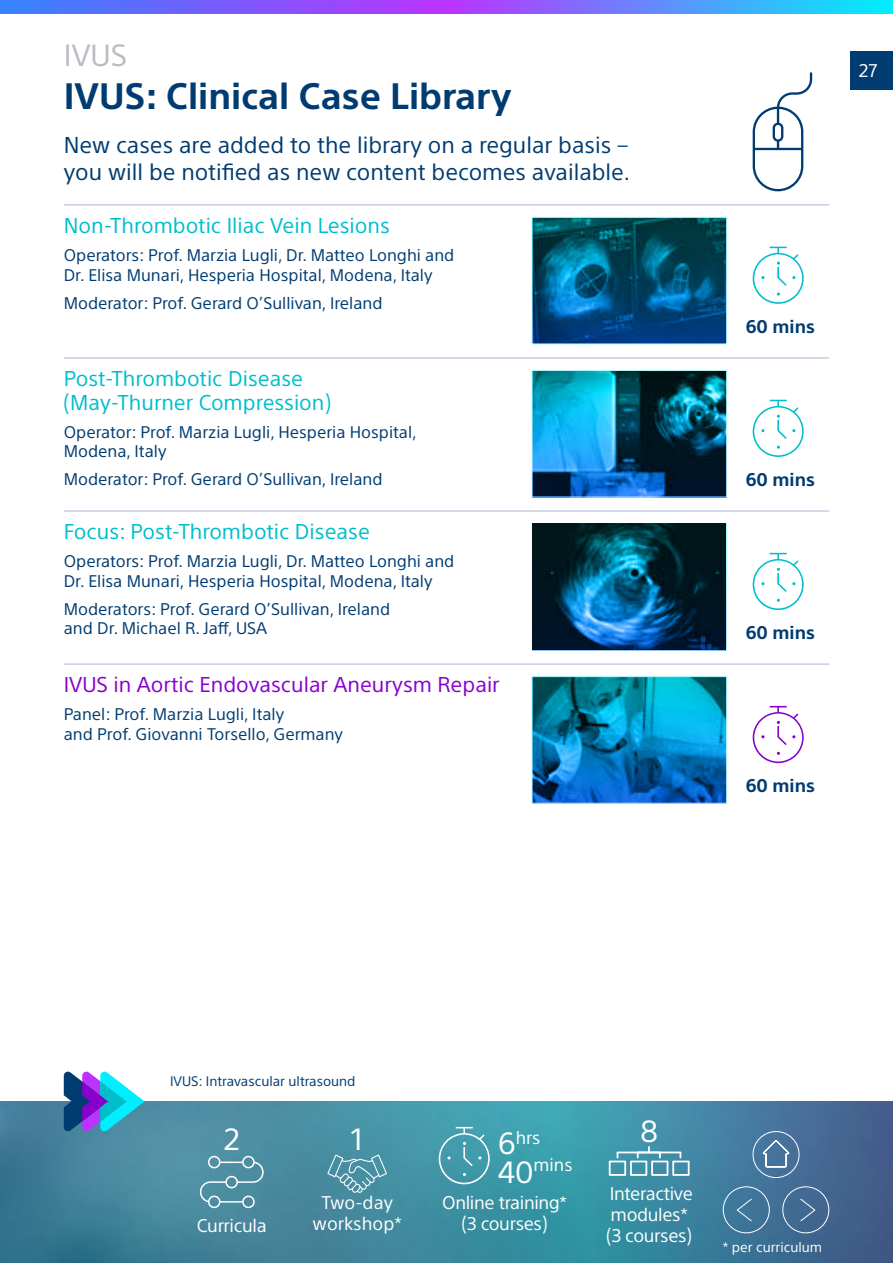
<style>
.page{position:relative;width:893px;height:1263px;background:#fff}
.page>*{position:absolute;margin:0;border:0;box-sizing:border-box;transform-origin:0 0}
.t1{font:700 36px "SST";color:#003c71}
.t2{font:30px "SST";color:#b9bdc1}
.t3{font:30px "SST";color:#fff}
.t4{font:22.5px/27px "SST";color:#003c71}
.t5{font:21px/23.7px "SST";color:#00becc}
.t6{font:21px "SST";color:#80c}
.t7{font:18px/21px "SST";letter-spacing:-.02em;color:#fff}
.t8{font:700 18px "SST";color:#003c71}
.t9{font:18px/21px "SST";color:#fff;text-align:center}
.t10{font:17.55px/27px "SST";color:#fff}
.t11{font:16.5px/19.5px "SST";color:#003c71}
.t12{font:13.5px "SST";color:#003c71}
.t13{font:13.5px "SST";color:#fff}
.s1{font-size:30px}
</style>
<div class="page">
<svg style="left:0;top:0;width:893px;height:14px;background:#6a76fe"></svg>
<svg style="left:753px;top:72px;width:59px;height:119px"></svg>
<hr style="left:64px;top:204px;width:765px;height:2px;background:#c7cfe3">
<svg style="left:752px;top:247px;width:52px;height:57px"></svg>
<svg style="left:752px;top:400px;width:52px;height:57px"></svg>
<svg style="left:752px;top:553px;width:52px;height:57px"></svg>
<svg style="left:752px;top:706px;width:52px;height:57px"></svg>
<hr style="left:64px;top:357px;width:765px;height:2px;background:#c7cfe3">
<hr style="left:64px;top:510px;width:765px;height:2px;background:#c7cfe3">
<hr style="left:64px;top:663px;width:765px;height:2px;background:#c7cfe3">
<svg style="left:533px;top:372px;width:192px;height:123px;background:#0b658c"></svg>
<div style="left:531px;top:370px;width:196px;height:127px;border:1px solid #ccfcff"></div>
<svg style="left:533px;top:219px;width:192px;height:123px;background:#004e75"></svg>
<div style="left:531px;top:217px;width:196px;height:127px;border:1px solid #ccfcff"></div>
<svg style="left:533px;top:525px;width:192px;height:124px;background:#053d5b"></svg>
<div style="left:531px;top:523px;width:196px;height:128px;border:1px solid #ccfcff"></div>
<svg style="left:533px;top:678px;width:192px;height:124px;background:#047cb3"></svg>
<div style="left:531px;top:676px;width:196px;height:128px;border:1px solid #ccfcff"></div>
<svg style="left:0;top:1101px;width:893px;height:162px;background:#41859e"></svg>
<svg style="left:64px;top:1071px;width:81px;height:60px"></svg>
<div style="left:723px;top:1186px;width:47px;height:47px;border:1px solid #fff;border-radius:50%"></div>
<svg style="left:736px;top:1198px;width:16px;height:24px"></svg>
<div style="left:782px;top:1186px;width:47px;height:47px;border:1px solid #fff;border-radius:50%"></div>
<svg style="left:800px;top:1198px;width:16px;height:24px"></svg>
<div style="left:753px;top:1131px;width:46px;height:47px;border:1px solid #fff;border-radius:50%"></div>
<svg style="left:763px;top:1140px;width:26px;height:27px"></svg>
<div style="left:850px;top:51px;width:43px;height:38px;background:#003c71"></div>
<svg style="left:609px;top:1146px;width:81px;height:30px;background:#6caabd"></svg>
<svg style="left:438px;top:1127px;width:52px;height:58px;background:#56a5b3"></svg>
<svg style="left:327px;top:1154px;width:60px;height:39px;background:#609eaf"></svg>
<svg style="left:199px;top:1161px;width:65px;height:42px;background:#5e98ab"></svg>
<div style="left:208px;top:1156px;width:12px;height:12px;border:2px solid #fff;border-radius:50%"></div>
<div style="left:242px;top:1195px;width:13px;height:13px;border:2px solid #fff;border-radius:50%"></div>
<div style="left:242px;top:1156px;width:13px;height:12px;border:2px solid #fff;border-radius:50%"></div>
<div style="left:208px;top:1195px;width:12px;height:13px;border:2px solid #fff;border-radius:50%"></div>
<h2 class="t2" style="left:64px;top:37px;width:65px">IVUS</h2>
<h1 class="t1" style="left:64px;top:74px;width:449px">IVUS: Clinical Case Library</h1>
<h3 class="t4" style="left:64px;top:132px;width:568px">New cases are added to the library on a regular basis – you will be notified as new content becomes available.</h3>
<p class="t5" style="left:64px;top:213px;width:328px">Non-Thrombotic Iliac Vein Lesions</p>
<p class="t11" style="left:64px;top:245px;width:392px">Operators: Prof. Marzia Lugli, Dr. Matteo Longhi and<br>Dr. Elisa Munari, Hesperia Hospital, Modena, Italy</p>
<p class="t11" style="left:64px;top:293px;width:320px">Moderator: Prof. Gerard O’Sullivan, Ireland</p>
<p class="t5" style="left:64px;top:367px;width:269px">Post-Thrombotic Disease (May-Thurner Compression)</p>
<p class="t11" style="left:64px;top:422px;width:354px">Operator: Prof. Marzia Lugli, Hesperia Hospital,<br>Modena, Italy</p>
<p class="t11" style="left:64px;top:470px;width:320px">Moderator: Prof. Gerard O’Sullivan, Ireland</p>
<p class="t5" style="left:64px;top:520px;width:308px">Focus: Post-Thrombotic Disease</p>
<p class="t11" style="left:64px;top:551px;width:392px">Operators: Prof. Marzia Lugli, Dr. Matteo Longhi and<br>Dr. Elisa Munari, Hesperia Hospital, Modena, Italy</p>
<p class="t11" style="left:64px;top:599px;width:328px">Moderators: Prof. Gerard O’Sullivan, Ireland and Dr. Michael R. Jaff, USA</p>
<p class="t6" style="left:64px;top:672px;width:437px">IVUS in Aortic Endovascular Aneurysm Repair</p>
<p class="t11" style="left:64px;top:704px;width:281px">Panel: Prof. Marzia Lugli, Italy<br>and Prof. Giovanni Torsello, Germany</p>
<p class="t7" style="left:859px;top:60px;width:20px">27</p>
<p class="t8" style="left:746px;top:316px;width:71px">60 mins</p>
<p class="t8" style="left:746px;top:469px;width:71px">60 mins</p>
<p class="t8" style="left:746px;top:622px;width:71px">60 mins</p>
<p class="t8" style="left:746px;top:775px;width:71px">60 mins</p>
<p class="t12" style="left:170px;top:1073px;width:187px">IVUS: Intravascular ultrasound</p>
<h2 class="t3" style="left:224px;top:1121px;width:17px">2</h2>
<p class="t7" style="left:197px;top:1215px;width:72px">Curricula</p>
<h2 class="t3" style="left:351px;top:1121px;width:13px">1</h2>
<p class="t9" style="left:313px;top:1192px;width:91px">Two-day workshop*</p>
<p class="t10" style="left:498px;top:1124px;width:76px"><span class="s1">6</span>hrs<br><span class="s1">40</span>mins</p>
<p class="t7" style="left:442px;top:1192px;width:126px;text-align:center">Online training* (3 courses)</p>
<h2 class="t3" style="left:640px;top:1113px;width:19px">8</h2>
<p class="t7" style="left:606px;top:1183px;width:88px">Interactive modules* (3 courses)</p>
<p class="t13" style="left:723px;top:1239px;width:101px">* per curriculum</p>
</div>
